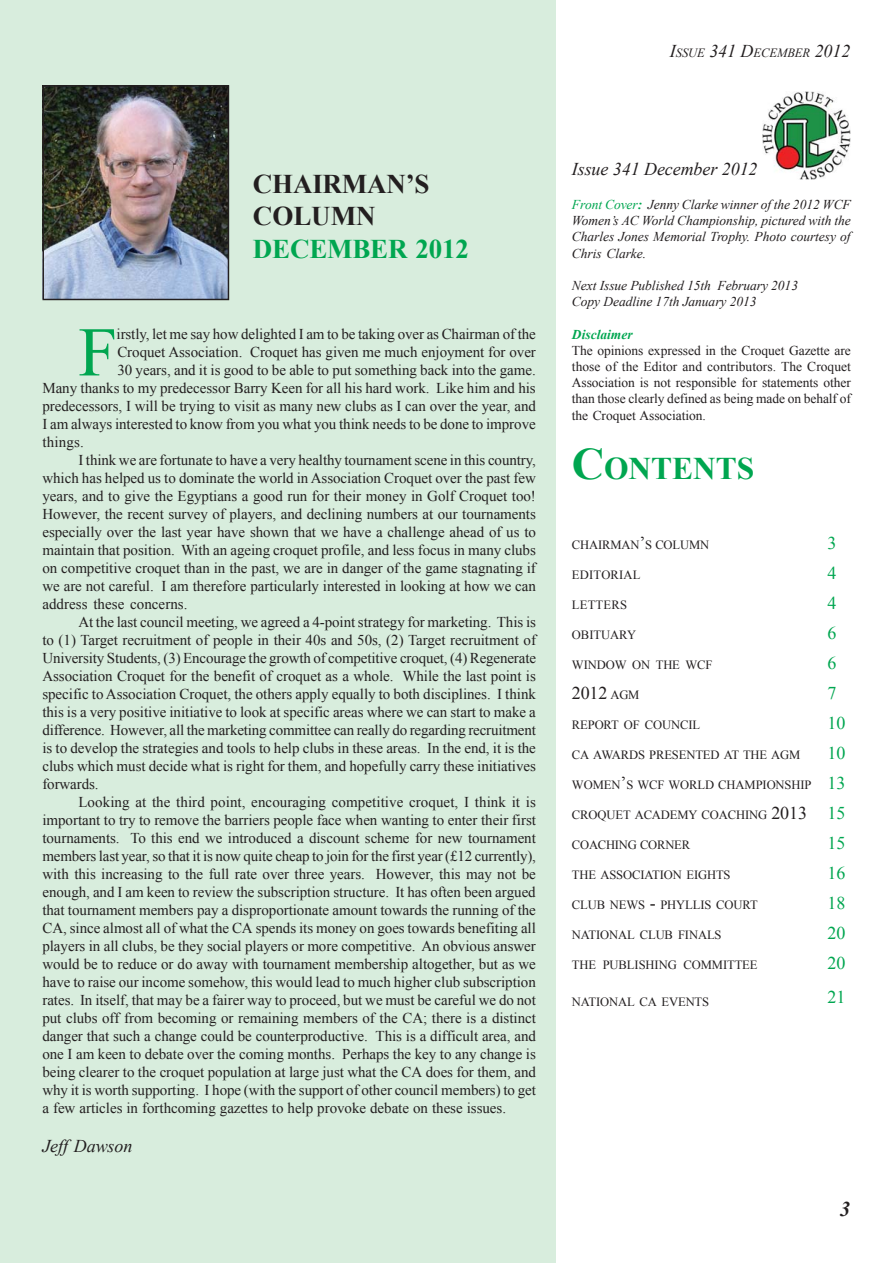
<style>
.page{position:relative;width:893px;height:1263px;background:#fff}
.page>*{position:absolute;margin:0;border:0;box-sizing:border-box;transform-origin:0 0}
.t1{font:69.75px "Times New Roman";color:#00a650}
.t2{font:700 31.5px "Times New Roman";letter-spacing:-.005em;color:#00a650}
.t3{font:700 27px/32.4px "Times New Roman";letter-spacing:-.01em;color:#231f20}
.t4{font:700 27px "Times New Roman";letter-spacing:-.01em;color:#00a650}
.t5{font:italic 700 21px "Times New Roman";color:#231f20}
.t6{font:italic 18px "Times New Roman";letter-spacing:-.005em;color:#231f20}
.t7{font:18px/30px "Times New Roman";color:#00a650}
.t8{font:18px "Times New Roman";color:#231f20}
.t9{font:15px "Times New Roman";letter-spacing:-.005em;color:#231f20}
.t10{font:italic 13.5px/16.2px "Times New Roman";letter-spacing:-.005em;color:#231f20;text-align:justify}
.t11{font:13.5px/16.2px "Times New Roman";letter-spacing:-.005em;color:#231f20;text-align:justify}
.t12{font:italic 700 13.5px "Times New Roman";color:#00a650}
.t13{font:12.6px "Times New Roman";letter-spacing:-.01em;color:#231f20}
.t14{font:italic 12.6px "Times New Roman";letter-spacing:-.01em;color:#231f20}
.t15{font:12.6px "Times New Roman";letter-spacing:.015em;color:#231f20}
.s1{font-size:18px}
.s2{color:#00a650}
.s3{font-weight:700;color:#00a650}
.s4{font-size:45px}
.s5{font-size:12.6px}
</style>
<div class="page">
<div style="left:0;top:0;width:556px;height:1263px;background:#d8eddd"></div>
<img style="left:44px;top:87px;width:183px;height:211px">
<img style="left:762px;top:91px;width:88px;height:88px">
<div style="left:42px;top:85px;width:187px;height:215px;border:1px solid #231f20"></div>
<p class="t14" style="left:670px;top:45px;width:182px"><span class="s1">I</span>SSUE <span class="s1">341 D</span>ECEMBER <span class="s1">2012</span></p>
<h3 class="t3" style="left:253px;top:168px;width:178px">CHAIRMAN’S<br>COLUMN</h3>
<h3 class="t4" style="left:253px;top:234px;width:217px">DECEMBER 2012</h3>
<h1 class="t1" style="left:78px;top:313px;width:40px">F</h1>
<p class="t9" style="left:117px;top:326px;width:421px">irstly, let me say how delighted I am to be taking over as Chairman of the</p>
<p class="t9" style="left:117px;top:344px;width:420px">Croquet Association. Croquet has given me much enjoyment for over</p>
<p class="t9" style="left:117px;top:362px;width:420px">30 years, and it is good to be able to put something back into the game.</p>
<p class="t9" style="left:42px;top:380px;width:495px">Many thanks to my predecessor Barry Keen for all his hard work. Like him and his</p>
<p class="t9" style="left:42px;top:398px;width:495px">predecessors, I will be trying to visit as many new clubs as I can over the year, and</p>
<p class="t9" style="left:42px;top:416px;width:495px">I am always interested to know from you what you think needs to be done to improve</p>
<p class="t9" style="left:42px;top:434px;width:43px">things.</p>
<p class="t9" style="left:78px;top:452px;width:459px">I think we are fortunate to have a very healthy tournament scene in this country,</p>
<p class="t9" style="left:42px;top:470px;width:495px">which has helped us to dominate the world in Association Croquet over the past few</p>
<p class="t9" style="left:42px;top:488px;width:495px">years, and to give the Egyptians a good run for their money in Golf Croquet too!</p>
<p class="t9" style="left:42px;top:506px;width:495px">However, the recent survey of players, and declining numbers at our tournaments</p>
<p class="t9" style="left:42px;top:524px;width:495px">especially over the last year have shown that we have a challenge ahead of us to</p>
<p class="t9" style="left:42px;top:542px;width:495px">maintain that position. With an ageing croquet profile, and less focus in many clubs</p>
<p class="t9" style="left:42px;top:560px;width:495px">on competitive croquet than in the past, we are in danger of the game stagnating if</p>
<p class="t9" style="left:42px;top:578px;width:495px">we are not careful. I am therefore particularly interested in looking at how we can</p>
<p class="t9" style="left:42px;top:596px;width:147px">address these concerns.</p>
<p class="t9" style="left:78px;top:614px;width:459px">At the last council meeting, we agreed a 4-point strategy for marketing. This is</p>
<p class="t9" style="left:42px;top:632px;width:495px">to (1) Target recruitment of people in their 40s and 50s, (2) Target recruitment of</p>
<p class="t9" style="left:42px;top:650px;width:495px">University Students, (3) Encourage the growth of competitive croquet, (4) Regenerate</p>
<p class="t9" style="left:42px;top:668px;width:495px">Association Croquet for the benefit of croquet as a whole. While the last point is</p>
<p class="t9" style="left:42px;top:686px;width:495px">specific to Association Croquet, the others apply equally to both disciplines. I think</p>
<p class="t9" style="left:42px;top:704px;width:495px">this is a very positive initiative to look at specific areas where we can start to make a</p>
<p class="t9" style="left:42px;top:722px;width:495px">difference. However, all the marketing committee can really do regarding recruitment</p>
<p class="t9" style="left:42px;top:740px;width:495px">is to develop the strategies and tools to help clubs in these areas. In the end, it is the</p>
<p class="t9" style="left:42px;top:758px;width:495px">clubs which must decide what is right for them, and hopefully carry these initiatives</p>
<p class="t9" style="left:42px;top:776px;width:58px">forwards.</p>
<p class="t9" style="left:78px;top:794px;width:459px">Looking at the third point, encouraging competitive croquet, I think it is</p>
<p class="t9" style="left:42px;top:812px;width:495px">important to try to remove the barriers people face when wanting to enter their first</p>
<p class="t9" style="left:42px;top:830px;width:495px">tournaments. To this end we introduced a discount scheme for new tournament</p>
<p class="t9" style="left:42px;top:848px;width:495px">members last year, so that it is now quite cheap to join for the first year (£12 currently),</p>
<p class="t9" style="left:42px;top:866px;width:495px">with this increasing to the full rate over three years. However, this may not be</p>
<p class="t9" style="left:42px;top:884px;width:495px">enough, and I am keen to review the subscription structure. It has often been argued</p>
<p class="t9" style="left:42px;top:902px;width:495px">that tournament members pay a disproportionate amount towards the running of the</p>
<p class="t9" style="left:42px;top:920px;width:495px">CA, since almost all of what the CA spends its money on goes towards benefiting all</p>
<p class="t9" style="left:42px;top:938px;width:495px">players in all clubs, be they social players or more competitive. An obvious answer</p>
<p class="t9" style="left:42px;top:956px;width:495px">would be to reduce or do away with tournament membership altogether, but as we</p>
<p class="t9" style="left:42px;top:974px;width:495px">have to raise our income somehow, this would lead to much higher club subscription</p>
<p class="t9" style="left:42px;top:992px;width:495px">rates. In itself, that may be a fairer way to proceed, but we must be careful we do not</p>
<p class="t9" style="left:42px;top:1010px;width:495px">put clubs off from becoming or remaining members of the CA; there is a distinct</p>
<p class="t9" style="left:42px;top:1028px;width:495px">danger that such a change could be counterproductive. This is a difficult area, and</p>
<p class="t9" style="left:42px;top:1046px;width:495px">one I am keen to debate over the coming months. Perhaps the key to any change is</p>
<p class="t9" style="left:42px;top:1064px;width:495px">being clearer to the croquet population at large just what the CA does for them, and</p>
<p class="t9" style="left:42px;top:1082px;width:495px">why it is worth supporting. I hope (with the support of other council members) to get</p>
<p class="t9" style="left:42px;top:1100px;width:465px">a few articles in forthcoming gazettes to help provoke debate on these issues.</p>
<p class="t6" style="left:42px;top:1136px;width:92px">Jeff Dawson</p>
<p class="t6" style="left:572px;top:159px;width:187px">Issue 341 December 2012</p>
<p class="t10" style="left:572px;top:196px;width:280px"><span class="s2">Front Cover</span><span class="s3">:</span> Jenny Clarke winner of the 2012 WCF Women’s AC World Championship, pictured with the Charles Jones Memorial Trophy. Photo courtesy of Chris Clarke.</p>
<p class="t10" style="left:572px;top:277px;width:228px">Next Issue Published 15th February 2013<br>Copy Deadline 17th January 2013</p>
<p class="t12" style="left:572px;top:327px;width:62px">Disclaimer</p>
<p class="t11" style="left:572px;top:342px;width:280px">The opinions expressed in the Croquet Gazette are those of the Editor and contributors. The Croquet Association is not responsible for statements other than those clearly defined as being made on behalf of the Croquet Association.</p>
<h2 class="t2" style="left:572px;top:451px;width:184px"><span class="s4">C</span>ONTENTS</h2>
<p class="t13" style="left:572px;top:538px;width:139px">CHAIRMAN<span class="s1">’</span>S COLUMN</p>
<p class="t15" style="left:572px;top:568px;width:70px">EDITORIAL</p>
<p class="t15" style="left:572px;top:598px;width:57px">LETTERS</p>
<p class="t13" style="left:572px;top:628px;width:66px">OBITUARY</p>
<p class="t13" style="left:572px;top:658px;width:142px">WINDOW ON THE WCF</p>
<p class="t8" style="left:572px;top:683px;width:69px">2012 <span class="s5">AGM</span></p>
<p class="t13" style="left:572px;top:718px;width:130px">REPORT OF COUNCIL</p>
<p class="t13" style="left:572px;top:748px;width:230px">CA AWARDS PRESENTED AT THE AGM</p>
<p class="t13" style="left:572px;top:778px;width:241px">WOMEN<span class="s1">’</span>S WCF WORLD CHAMPIONSHIP</p>
<p class="t13" style="left:572px;top:808px;width:237px">CROQUET ACADEMY COACHING <span class="s1">2013</span></p>
<p class="t13" style="left:572px;top:838px;width:120px">COACHING CORNER</p>
<p class="t13" style="left:572px;top:868px;width:160px">THE ASSOCIATION EIGHTS</p>
<p class="t13" style="left:572px;top:898px;width:187px">CLUB NEWS <span class="s1">-</span> PHYLLIS COURT</p>
<p class="t13" style="left:572px;top:928px;width:151px">NATIONAL CLUB FINALS</p>
<p class="t13" style="left:572px;top:958px;width:187px">THE PUBLISHING COMMITTEE</p>
<p class="t13" style="left:572px;top:995px;width:139px">NATIONAL CA EVENTS</p>
<p class="t7" style="left:827px;top:528px;width:19px">3<br>4<br>4<br>6<br>6<br>7<br>10<br>10<br>13<br>15<br>15<br>16<br>18<br>20<br>20</p>
<p class="t7" style="left:827px;top:982px;width:19px">21</p>
<h3 class="t5" style="left:840px;top:1197px;width:12px">3</h3>
</div>
